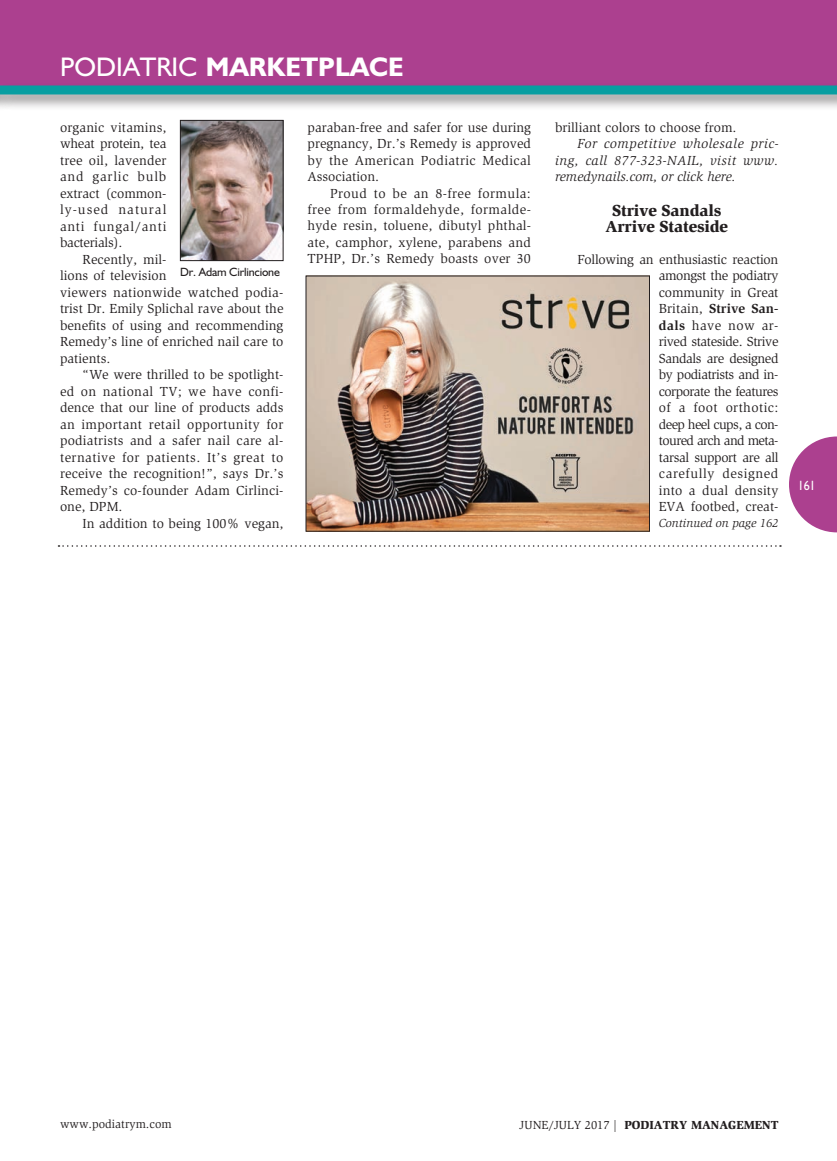
<style>
.page{position:relative;width:837px;height:1161px;background:#fff}
.page>*{position:absolute;margin:0;border:0;box-sizing:border-box;transform-origin:0 0}
.t1{font:700 27px "Humanist 521 BT";color:#fff}
.t2{font:900 16.5px/16.5px "Slimbach";letter-spacing:-.01em;color:#231f20;text-align:center}
.t3{font:13.5px/16.5px "Slimbach";color:#231f20;text-align:justify}
.t4{font:italic 13.5px/16.5px "Slimbach";letter-spacing:.015em;color:#231f20;text-align:justify}
.t5{font:13.5px "Humanist 521 BT";color:#fff;scale:.9 1}
.t6{font:900 12px "Slimbach";color:#231f20}
.t7{font:12px "Humanist 521 BT";letter-spacing:-.015em;color:#231f20}
.t8{font:italic 12px "Slimbach";color:#231f20}
.t9{font:12px "Slimbach";color:#231f20}
.s1{font-weight:400}
.s2{font-weight:700}
</style>
<div class="page">
<svg style="left:789px;top:436px;width:48px;height:96px"></svg>
<div style="left:0;top:0;width:837px;height:88px;background:#ac408f"></div>
<div style="left:0;top:82px;width:837px;height:29px;background:#231f20;opacity:.5"></div>
<div style="left:0;top:86px;width:837px;height:8px;background:#089ea1"></div>
<img style="left:182px;top:122px;width:100px;height:137px">
<div style="left:180px;top:120px;width:104px;height:141px;border:1px solid #231f20"></div>
<svg style="left:58px;top:545px;width:723px;height:2px"></svg>
<img style="left:308px;top:278px;width:340px;height:252px">
<div style="left:306px;top:276px;width:344px;height:256px;border:1px solid #231f20"></div>
<h1 class="t1" style="left:60px;top:50px;width:345px"><span class="s1">PODIATRIC</span> MARKETPLACE</h1>
<p class="t3" style="left:60px;top:119px;width:108px">organic vitamins, wheat protein, tea tree oil, lavender and garlic bulb extract (common&shy;ly-used natural anti fungal/anti bacterials).</p>
<p class="t3" style="left:60px;top:251px;width:225px;text-align:left;text-indent:23px">Recently, mil-<br>lions of television<br>viewers nationwide watched podia&shy;trist Dr. Emily Splichal rave about the benefits of using and recommending<br>Remedy’s line of enriched nail care to patients.</p>
<p class="t3" style="left:60px;top:366px;width:225px;text-indent:23px">“We were thrilled to be spotlight&shy;ed on national TV; we have confi&shy;dence that our line of products adds an important retail opportunity for podiatrists and a safer nail care al&shy;ternative for patients. It’s great to receive the recognition!”, says Dr.’s Remedy’s co-founder Adam Cirlinci&shy;one, DPM.</p>
<p class="t3" style="left:83px;top:515px;width:203px">In addition to being 100% vegan,</p>
<p class="t7" style="left:180px;top:264px;width:101px">Dr. Adam Cirlincione</p>
<p class="t3" style="left:308px;top:119px;width:225px">paraban-free and safer for use during pregnancy, Dr.’s Remedy is approved by the American Podiatric Medical Association.</p>
<p class="t3" style="left:308px;top:185px;width:225px;text-indent:23px">Proud to be an 8-free formula: free from formaldehyde, formalde&shy;hyde resin, toluene, dibutyl phthal&shy;ate, camphor, xylene, parabens and TPHP, Dr.’s Remedy boasts over 30</p>
<p class="t3" style="left:555px;top:119px;width:183px">brilliant colors to choose from.</p>
<p class="t4" style="left:555px;top:135px;width:225px;text-indent:23px">For competitive wholesale pric&shy;ing, call 877-323-NAIL, visit www. remedynails.com, or click here.</p>
<p class="t2" style="left:605px;top:202px;width:124px">Strive Sandals<br>Arrive Stateside</p>
<p class="t3" style="left:659px;top:251px;width:121px;text-indent:-81px">Following an enthusiastic reaction amongst the podiatry community in Great Britain, <span class="s2">Strive San&shy;dals</span> have now ar&shy;rived stateside. Strive Sandals are designed by podiatrists and in&shy;corporate the features of a foot orthotic: deep heel cups, a con&shy;toured arch and meta&shy;tarsal support are all carefully designed into a dual density EVA footbed, creat-</p>
<p class="t8" style="left:659px;top:516px;width:121px">Continued on page 162</p>
<p class="t5" style="left:798px;top:477px;width:21px">161</p>
<p class="t9" style="left:60px;top:1117px;width:113px">www.podiatrym.com</p>
<p class="t6" style="left:520px;top:1117px;width:260px"><span class="s1">JUNE/JULY 2017 |</span> PODIATRY MANAGEMENT</p>
</div>
